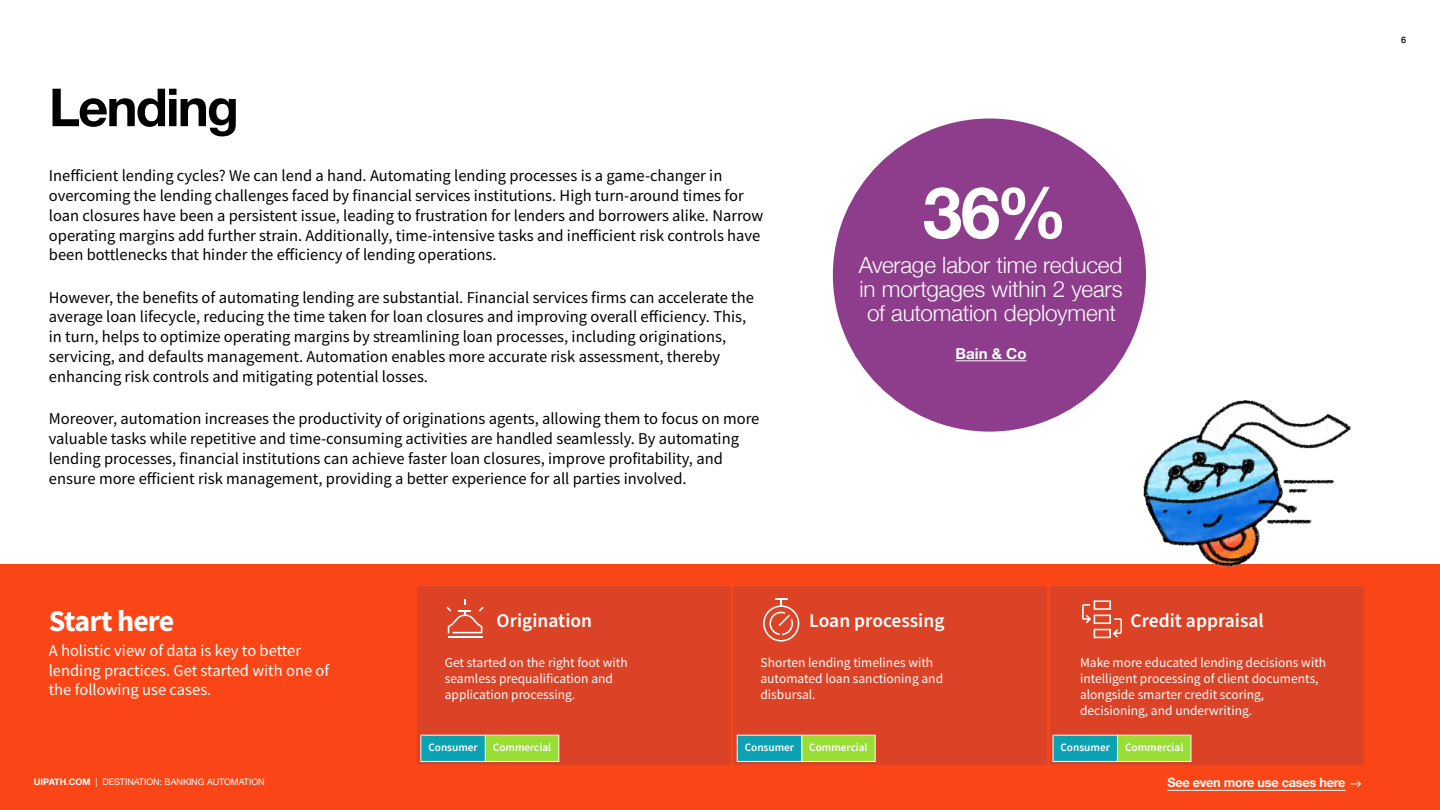
<style>
.page{position:relative;width:1440px;height:810px;background:#fff}
.page>*{position:absolute;margin:0;border:0;box-sizing:border-box;transform-origin:0 0}
.stat{font:700 71.25px "Helvetica Neue";color:#fff}
.t1{font:700 52.5px "Helvetica Neue";letter-spacing:-.035em;color:#000}
.t2{font:700 30px "Source Sans Pro";letter-spacing:-.035em;color:#fff}
.stat_data{font:300 22.5px/24px "Helvetica Neue";letter-spacing:-.005em;color:#fff;text-align:center}
.Body_white_header{font:600 19.5px "Source Sans Pro";color:#fff}
.new_body{font:16.5px/19.8px "Source Sans Pro";color:#000}
.start_here_body{font:16.5px/19.8px "Source Sans Pro";color:#fff}
.stat_source{font:700 15px "Helvetica Neue";color:#fff}
.body_white{font:13.5px/16.2px "Source Sans Pro";color:#fff}
.t3{font:700 12.75px "Helvetica Neue";letter-spacing:-.02em;color:#fff}
.body_white_centered-commercial{font:600 11.25px "Source Sans Pro";color:#fff}
.body_white_centered-customer{font:600 11.25px "Source Sans Pro";color:#fff}
.t4{font:9px "Helvetica Neue";letter-spacing:-.005em;color:#fff}
.t5{font:500 9px "Helvetica Neue";color:#000}
.s1{font-weight:700}
</style>
<div class="page">
<div style="left:0;top:564px;width:1440px;height:246px;background:#fa4616"></div>
<div style="left:1050px;top:586px;width:313px;height:178px;background:#dc4226"></div>
<div style="left:734px;top:586px;width:313px;height:178px;background:#dc4226"></div>
<div style="left:418px;top:586px;width:313px;height:178px;background:#dc4226"></div>
<div style="left:833px;top:118px;width:313px;height:314px;background:#8d3d8b;border-radius:50%"></div>
<hr style="left:956px;top:360px;width:70px;height:1px;background:#fff">
<div style="left:485px;top:735px;width:74px;height:27px;background:#98de34;border:1px solid #fff"></div>
<div style="left:420px;top:735px;width:66px;height:27px;background:#0ba2b3;border:1px solid #fff"></div>
<div style="left:801px;top:735px;width:75px;height:27px;background:#98de34;border:1px solid #fff"></div>
<div style="left:737px;top:735px;width:65px;height:27px;background:#0ba2b3;border:1px solid #fff"></div>
<div style="left:1117px;top:735px;width:74px;height:27px;background:#98de34;border:1px solid #fff"></div>
<div style="left:1053px;top:735px;width:65px;height:27px;background:#0ba2b3;border:1px solid #fff"></div>
<hr style="left:1167px;top:790px;width:179px;height:1px;background:#fff">
<svg style="left:1350px;top:780px;width:11px;height:7px"></svg>
<svg style="left:446px;top:599px;width:38px;height:34px"></svg>
<hr style="left:448px;top:637px;width:34px;height:1px;background:#fff">
<svg style="left:1082px;top:600px;width:40px;height:38px"></svg>
<svg style="left:763px;top:598px;width:36px;height:44px"></svg>
<img style="left:1144px;top:400px;width:208px;height:167px">
<h2 class="t1" style="left:49px;top:66px;width:192px">Lending</h2>
<p class="new_body" style="left:49px;top:166px;width:716px">Inefficient lending cycles? We can lend a hand. Automating lending processes is a game-changer in overcoming the lending challenges faced by financial services institutions. High turn-around times for loan closures have been a persistent issue, leading to frustration for lenders and borrowers alike. Narrow operating margins add further strain. Additionally, time-intensive tasks and inefficient risk controls have been bottlenecks that hinder the efficiency of lending operations.</p>
<p class="new_body" style="left:49px;top:287px;width:707px">However, the benefits of automating lending are substantial. Financial services firms can accelerate the average loan lifecycle, reducing the time taken for loan closures and improving overall efficiency. This, in turn, helps to optimize operating margins by streamlining loan processes, including originations, servicing, and defaults management. Automation enables more accurate risk assessment, thereby enhancing risk controls and mitigating potential losses.</p>
<p class="new_body" style="left:49px;top:409px;width:712px">Moreover, automation increases the productivity of originations agents, allowing them to focus on more valuable tasks while repetitive and time-consuming activities are handled seamlessly. By automating lending processes, financial institutions can achieve faster loan closures, improve profitability, and ensure more efficient risk management, providing a better experience for all parties involved.</p>
<p class="stat" style="left:923px;top:157px;width:146px">36%</p>
<p class="stat_data" style="left:859px;top:252px;width:265px">Average labor time reduced in mortgages within 2 years of automation deployment</p>
<p class="stat_source" style="left:956px;top:342px;width:72px">Bain &amp; Co</p>
<p class="t2" style="left:49px;top:601px;width:127px">Start here</p>
<p class="start_here_body" style="left:49px;top:640px;width:282px">A holistic view of data is key to better lending practices. Get started with one of the following use cases.</p>
<p class="t4" style="left:34px;top:775px;width:232px"><span class="s1">UIPATH.COM</span> | DESTINATION: BANKING AUTOMATION</p>
<p class="Body_white_header" style="left:497px;top:607px;width:97px">Origination</p>
<p class="Body_white_header" style="left:809px;top:607px;width:137px">Loan processing</p>
<p class="Body_white_header" style="left:1131px;top:607px;width:135px">Credit appraisal</p>
<p class="body_white" style="left:445px;top:654px;width:185px">Get started on the right foot with seamless prequalification and application processing.</p>
<p class="body_white" style="left:761px;top:654px;width:184px">Shorten lending timelines with automated loan sanctioning and disbursal.</p>
<p class="body_white" style="left:1080px;top:654px;width:248px">Make more educated lending decisions with intelligent processing of client documents, alongside smarter credit scoring, decisioning, and underwriting.</p>
<p class="body_white_centered-customer" style="left:428px;top:740px;width:51px">Consumer</p>
<p class="body_white_centered-commercial" style="left:493px;top:740px;width:60px">Commercial</p>
<p class="body_white_centered-customer" style="left:745px;top:740px;width:51px">Consumer</p>
<p class="body_white_centered-commercial" style="left:809px;top:740px;width:60px">Commercial</p>
<p class="body_white_centered-customer" style="left:1060px;top:740px;width:51px">Consumer</p>
<p class="body_white_centered-commercial" style="left:1125px;top:740px;width:60px">Commercial</p>
<p class="t3" style="left:1167px;top:772px;width:180px">See even more use cases here</p>
<p class="t5" style="left:1401px;top:33px;width:7px">6</p>
</div>
